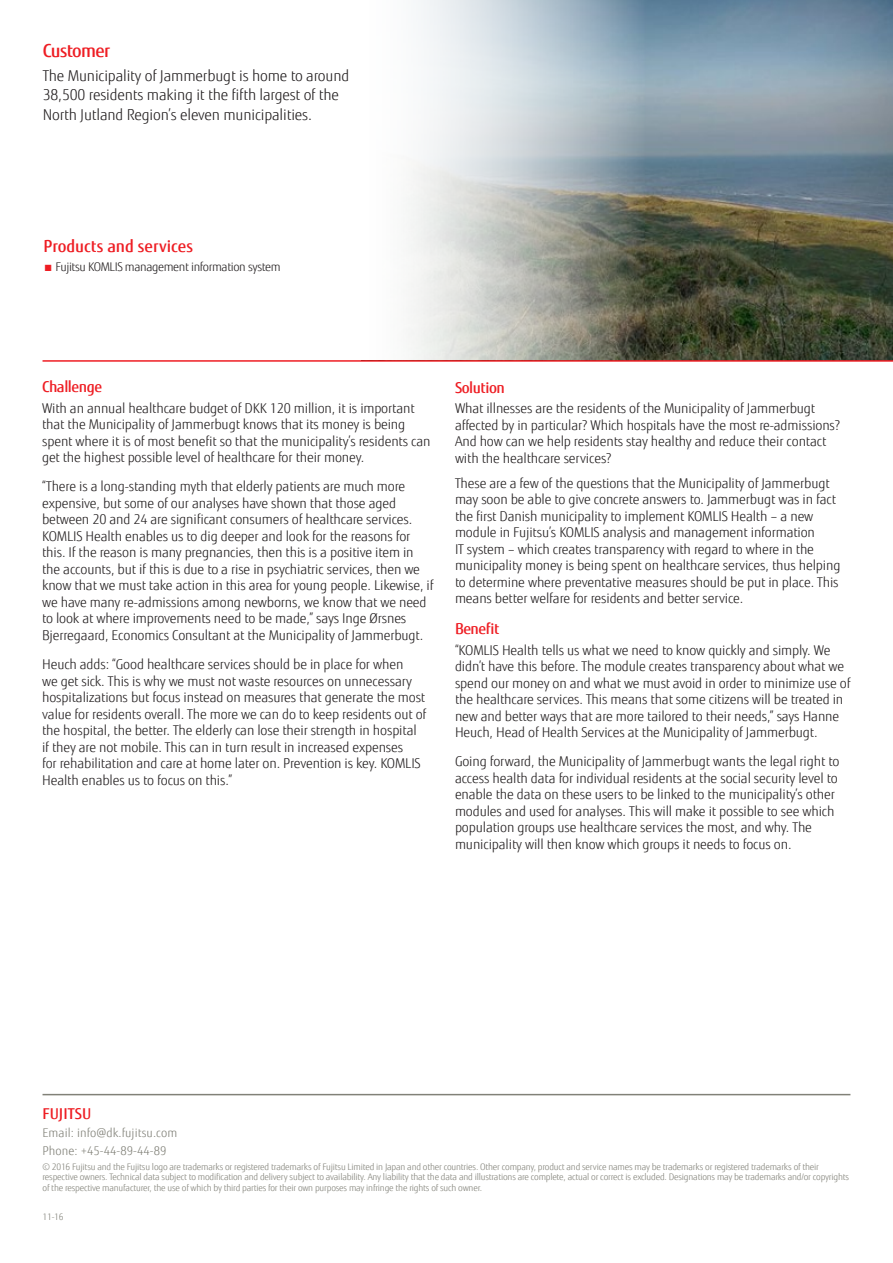
<style>
.page{position:relative;width:893px;height:1263px;background:#fff}
.page>*{position:absolute;margin:0;border:0;box-sizing:border-box;transform-origin:0 0}
.t1{font:500 18px "Fujitsu Sans";letter-spacing:-.03em;color:#ee1d23}
.Bullet{font:500 16.5px "Fujitsu Sans";color:#ee1d23}
.t2{font:300 15px/19.5px "Fujitsu Sans";letter-spacing:-.01em;color:#231f20}
.intro{font:500 15px "Fujitsu Sans";letter-spacing:-.03em;color:#ee1d23}
.intro-2{font:500 15px "Fujitsu Sans";color:#ee1d23}
.t3{font:300 13.5px/16.5px "Fujitsu Sans";letter-spacing:-.01em;color:#231f20}
.intro-3{font:300 12px "Fujitsu Sans";letter-spacing:.005em;color:#818178}
.Bullet-2{font:300 12px "Fujitsu Sans";letter-spacing:-.03em;color:#231f20}
.intro-4{font:300 9px/10.5px "Fujitsu Sans";letter-spacing:-.02em;color:#818178}
.s1{color:#ee1d23}
</style>
<div class="page">
<img style="left:673px;top:0;width:220px;height:360px">
<svg style="left:408px;top:0;width:265px;height:360px;background:#b2b9b9"></svg>
<hr style="left:43px;top:360px;width:850px;height:2px;background:#ee1d23">
<hr style="left:43px;top:1094px;width:807px;height:1px;background:#818178">
<p class="t1" style="left:43px;top:39px;width:69px">Customer</p>
<p class="t2" style="left:43px;top:66px;width:308px">The Municipality of Jammerbugt is home to around<br>38,500 residents making it the fifth largest of the<br>North Jutland Region’s eleven municipalities.</p>
<p class="Bullet" style="left:44px;top:236px;width:151px">Products and services</p>
<p class="Bullet-2" style="left:44px;top:260px;width:238px"><span class="s1">■</span> Fujitsu KOMLIS management information system</p>
<p class="intro" style="left:42px;top:377px;width:62px">Challenge</p>
<p class="t3" style="left:42px;top:400px;width:390px">With an annual healthcare budget of DKK 120 million, it is important that the Municipality of Jammerbugt knows that its money is being spent where it is of most benefit so that the municipality’s residents can get the highest possible level of healthcare for their money.</p>
<p class="t3" style="left:42px;top:478px;width:393px">“There is a long-standing myth that elderly patients are much more expensive, but some of our analyses have shown that those aged between 20 and 24 are significant consumers of healthcare services.<br>KOMLIS Health enables us to dig deeper and look for the reasons for this. If the reason is many pregnancies, then this is a positive item in the accounts, but if this is due to a rise in psychiatric services, then we know that we must take action in this area for young people. Likewise, if we have many re-admissions among newborns, we know that we need to look at where improvements need to be made,” says Inge Ørsnes Bjerregaard, Economics Consultant at the Municipality of Jammerbugt.</p>
<p class="t3" style="left:42px;top:656px;width:386px">Heuch adds: “Good healthcare services should be in place for when<br>we get sick. This is why we must not waste resources on unnecessary hospitalizations but focus instead on measures that generate the most value for residents overall. The more we can do to keep residents out of the hospital, the better. The elderly can lose their strength in hospital if they are not mobile. This can in turn result in increased expenses<br>for rehabilitation and care at home later on. Prevention is key. KOMLIS Health enables us to focus on this.”</p>
<p class="intro" style="left:455px;top:378px;width:51px">Solution</p>
<p class="t3" style="left:455px;top:400px;width:387px">What illnesses are the residents of the Municipality of Jammerbugt affected by in particular? Which hospitals have the most re-admissions?<br>And how can we help residents stay healthy and reduce their contact with the healthcare services?</p>
<p class="t3" style="left:455px;top:475px;width:387px">These are a few of the questions that the Municipality of Jammerbugt may soon be able to give concrete answers to. Jammerbugt was in fact the first Danish municipality to implement KOMLIS Health – a new module in Fujitsu’s KOMLIS analysis and management information<br>IT system – which creates transparency with regard to where in the municipality money is being spent on healthcare services, thus helping to determine where preventative measures should be put in place. This means better welfare for residents and better service.</p>
<p class="intro" style="left:455px;top:619px;width:46px">Benefit</p>
<p class="t3" style="left:455px;top:642px;width:397px">“KOMLIS Health tells us what we need to know quickly and simply. We didn’t have this before. The module creates transparency about what we spend our money on and what we must avoid in order to minimize use of the healthcare services. This means that some citizens will be treated in new and better ways that are more tailored to their needs,” says Hanne Heuch, Head of Health Services at the Municipality of Jammerbugt.</p>
<p class="t3" style="left:455px;top:753px;width:386px">Going forward, the Municipality of Jammerbugt wants the legal right to access health data for individual residents at the social security level to enable the data on these users to be linked to the municipality’s other modules and used for analyses. This will make it possible to see which population groups use healthcare services the most, and why. The municipality will then know which groups it needs to focus on.</p>
<p class="intro-2" style="left:43px;top:1104px;width:50px">FUJITSU</p>
<p class="intro-3" style="left:43px;top:1125px;width:136px">Email: info@dk.fujitsu.com</p>
<p class="intro-3" style="left:43px;top:1143px;width:125px">Phone: +45-44-89-44-89</p>
<p class="intro-4" style="left:43px;top:1161px;width:808px">© 2016 Fujitsu and the Fujitsu logo are trademarks or registered trademarks of Fujitsu Limited in Japan and other countries. Other company, product and service names may be trademarks or registered trademarks of their respective owners. Technical data subject to modification and delivery subject to availability. Any liability that the data and illustrations are complete, actual or correct is excluded. Designations may be trademarks and/or copyrights of the respective manufacturer, the use of which by third parties for their own purposes may infringe the rights of such owner.</p>
<p class="intro-4" style="left:43px;top:1212px;width:23px">11-16</p>
</div>
